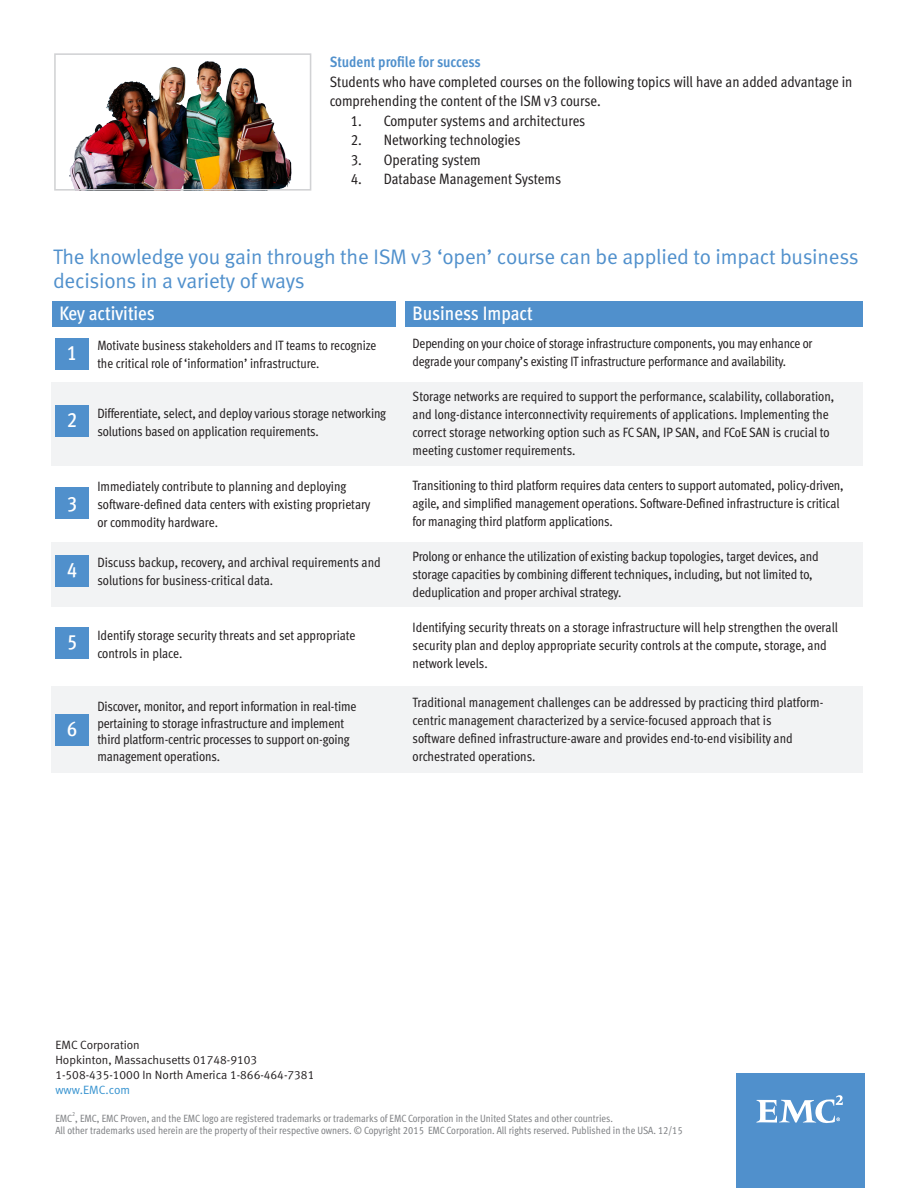
<style>
.page{position:relative;width:918px;height:1188px;background:#fff}
.page>*{position:absolute;margin:0;border:0;box-sizing:border-box;transform-origin:0 0}
.t1{font:21px/24px "Meta Normal LF";letter-spacing:-.01em;color:#5090cc}
.t2{font:21px "Meta Cond Medium LF";color:#fff}
.t3{font:19.5px "Meta Cond Medium LF";color:#fff}
.t4{font:15px/19.5px "Meta Cond Book LF";color:#231f20}
.t5{font:15px "Meta Cond Bold LF";letter-spacing:-.005em;color:#5090cc}
.t6{font:13.5px/18px "Meta Cond Book LF";letter-spacing:-.01em;color:#231f20}
.t7{font:12px/15px "Meta Normal LF";color:#231f20}
.t8{font:10.5px "Meta Cond Book LF";color:#808285}
.t9{font:6px "Meta Cond Book LF";color:#808285}
.s1{color:#3592cf}
</style>
<div class="page">
<div style="left:52px;top:382px;width:811px;height:83px;background:#f2f3f4"></div>
<div style="left:52px;top:542px;width:811px;height:65px;background:#f2f3f4"></div>
<div style="left:52px;top:687px;width:811px;height:86px;background:#f2f3f4"></div>
<div style="left:56px;top:338px;width:33px;height:31px;background:#5090cc"></div>
<div style="left:56px;top:405px;width:33px;height:31px;background:#5090cc"></div>
<div style="left:56px;top:487px;width:33px;height:32px;background:#5090cc"></div>
<div style="left:56px;top:555px;width:33px;height:32px;background:#5090cc"></div>
<div style="left:56px;top:627px;width:33px;height:32px;background:#5090cc"></div>
<div style="left:56px;top:714px;width:33px;height:31px;background:#5090cc"></div>
<div style="left:52px;top:301px;width:344px;height:26px;background:#5090cc"></div>
<div style="left:405px;top:301px;width:457px;height:26px;background:#5090cc"></div>
<div style="left:736px;top:1074px;width:128px;height:114px;background:#5090cc"></div>
<svg style="left:756px;top:1095px;width:87px;height:28px"></svg>
<img style="left:69px;top:61px;width:223px;height:127px">
<div style="left:54px;top:53px;width:257px;height:138px;border:2px solid #d1d2d4"></div>
<p class="t5" style="left:330px;top:53px;width:153px">Student profile for success</p>
<p class="t4" style="left:330px;top:72px;width:524px">Students who have completed courses on the following topics will have an added advantage in comprehending the content of the ISM v3 course.</p>
<p class="t4" style="left:351px;top:111px;width:236px">1. Computer systems and architectures</p>
<p class="t4" style="left:351px;top:130px;width:171px">2. Networking technologies</p>
<p class="t4" style="left:351px;top:150px;width:132px">3. Operating system</p>
<p class="t4" style="left:351px;top:169px;width:212px">4. Database Management Systems</p>
<p class="t1" style="left:53px;top:245px;width:807px">The knowledge you gain through the ISM v3 ‘open’ course can be applied to impact business decisions in a variety of ways</p>
<p class="t3" style="left:60px;top:302px;width:97px">Key activities</p>
<p class="t3" style="left:413px;top:302px;width:122px">Business Impact</p>
<p class="t2" style="left:67px;top:340px;width:12px">1</p>
<p class="t2" style="left:67px;top:407px;width:12px">2</p>
<p class="t2" style="left:67px;top:491px;width:12px">3</p>
<p class="t2" style="left:67px;top:558px;width:12px">4</p>
<p class="t2" style="left:67px;top:630px;width:12px">5</p>
<p class="t2" style="left:67px;top:716px;width:12px">6</p>
<p class="t6" style="left:97px;top:336px;width:280px">Motivate business stakeholders and IT teams to recognize the critical role of ‘information’ infrastructure.</p>
<p class="t6" style="left:97px;top:404px;width:290px">Differentiate, select, and deploy various storage networking solutions based on application requirements.</p>
<p class="t6" style="left:97px;top:477px;width:274px">Immediately contribute to planning and deploying software-defined data centers with existing proprietary</p>
<p class="t6" style="left:97px;top:513px;width:122px">or commodity hardware.</p>
<p class="t6" style="left:97px;top:554px;width:285px">Discuss backup, recovery, and archival requirements and solutions for business-critical data.</p>
<p class="t6" style="left:97px;top:626px;width:260px">Identify storage security threats and set appropriate controls in place.</p>
<p class="t6" style="left:97px;top:698px;width:261px;line-height:16.5px">Discover, monitor, and report information in real-time pertaining to storage infrastructure and implement</p>
<p class="t6" style="left:97px;top:731px;width:254px;line-height:16.5px">third platform-centric processes to support on-going management operations.</p>
<p class="t6" style="left:413px;top:334px;width:401px">Depending on your choice of storage infrastructure components, you may enhance or</p>
<p class="t6" style="left:413px;top:352px;width:375px">degrade your company’s existing IT infrastructure performance and availability.</p>
<p class="t6" style="left:413px;top:387px;width:423px">Storage networks are required to support the performance, scalability, collaboration,</p>
<p class="t6" style="left:413px;top:405px;width:419px;text-align:justify">and long-distance interconnectivity requirements of applications. Implementing the correct storage networking option such as FC SAN, IP SAN, and FCoE SAN is crucial to meeting customer requirements.</p>
<p class="t6" style="left:413px;top:476px;width:433px">Transitioning to third platform requires data centers to support automated, policy-driven, agile, and simplified management operations. Software-Defined infrastructure is critical</p>
<p class="t6" style="left:413px;top:512px;width:202px">for managing third platform applications.</p>
<p class="t6" style="left:413px;top:547px;width:408px">Prolong or enhance the utilization of existing backup topologies, target devices, and</p>
<p class="t6" style="left:413px;top:565px;width:402px">storage capacities by combining different techniques, including, but not limited to, deduplication and proper archival strategy.</p>
<p class="t6" style="left:413px;top:618px;width:427px">Identifying security threats on a storage infrastructure will help strengthen the overall security plan and deploy appropriate security controls at the compute, storage, and network levels.</p>
<p class="t6" style="left:413px;top:693px;width:412px">Traditional management challenges can be addressed by practicing third platform&shy;centric management characterized by a service-focused approach that is</p>
<p class="t6" style="left:413px;top:729px;width:382px">software defined infrastructure-aware and provides end-to-end visibility and orchestrated operations.</p>
<p class="t7" style="left:55px;top:1037px;width:86px">EMC Corporation</p>
<p class="t7" style="left:55px;top:1052px;width:203px">Hopkinton, Massachusetts 01748-9103</p>
<p class="t7" style="left:55px;top:1067px;width:261px">1-508-435-1000 In North America 1-866-464-7381 <span class="s1">www.EMC.com</span></p>
<p class="t9" style="left:72px;top:1110px;width:4px">2</p>
<p class="t8" style="left:55px;top:1125px;width:629px">All other trademarks used herein are the property of their respective owners. © Copyright 2015 EMC Corporation. All rights reserved. Published in the USA. 12/15</p>
<p class="t8" style="left:55px;top:1112px;width:559px">EMC , EMC, EMC Proven, and the EMC logo are registered trademarks or trademarks of EMC Corporation in the United States and other countries.</p>
</div>
